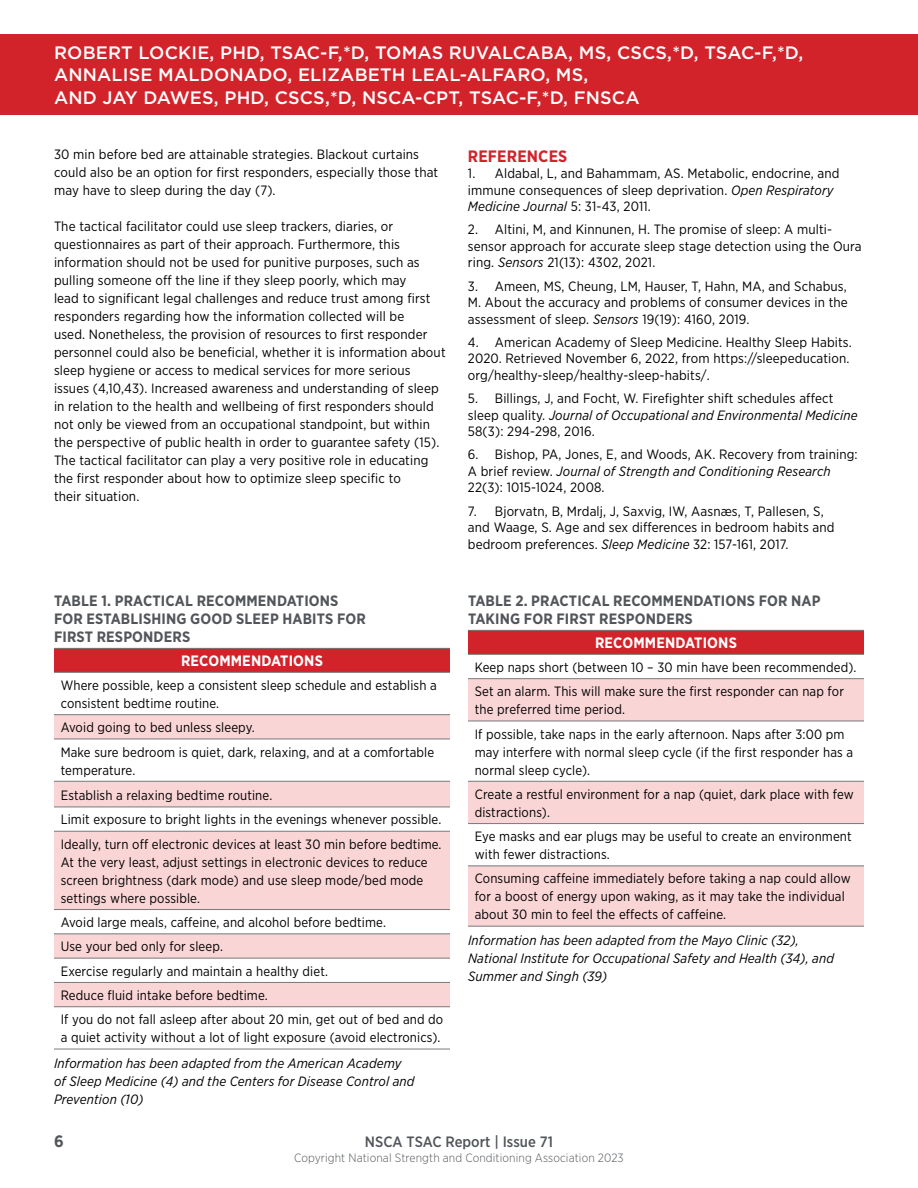
<style>
.page{position:relative;width:918px;height:1188px;background:#fff}
.page>*{position:absolute;margin:0;border:0;box-sizing:border-box;transform-origin:0 0}
.t1{font:500 18px/22.5px "Gotham";letter-spacing:.01em;color:#fff}
.t2{font:700 16.5px "Gotham Narrow";letter-spacing:.01em;color:#d2232a}
.t3{font:700 16.5px "Gotham Narrow";color:#52555a}
.t4{font:700 15px/18px "Gotham Narrow";letter-spacing:.01em;color:#52555a}
.t5{font:700 15px "Gotham Narrow";letter-spacing:.01em;color:#fff}
.t6{font:500 15px "Gotham Narrow";color:#52555a}
.t7{font:13.5px/18px "Gotham Narrow";letter-spacing:.01em;color:#000}
.t8{font:italic 13.5px/18px "Gotham Narrow";letter-spacing:.01em;color:#000}
.t9{font:300 12px "Gotham Narrow";letter-spacing:.01em;color:#52555a}
.s1{font-style:italic}
</style>
<div class="page">
<div style="left:0;top:34px;width:918px;height:81px;background:#d2232a"></div>
<div style="left:54px;top:648px;width:396px;height:24px;background:#d2232a"></div>
<svg style="left:54px;top:1007px;width:396px;height:42px"></svg>
<svg style="left:54px;top:715px;width:396px;height:291px;fill:#fad5d6"></svg>
<hr style="left:54px;top:714px;width:396px;height:1px;background:#76797c">
<hr style="left:54px;top:1049px;width:396px;height:1px;background:#76797c">
<hr style="left:54px;top:648px;width:396px;height:1px;background:#76797c">
<hr style="left:54px;top:672px;width:396px;height:1px;background:#76797c">
<hr style="left:54px;top:739px;width:396px;height:1px;background:#76797c">
<hr style="left:54px;top:781px;width:396px;height:1px;background:#76797c">
<hr style="left:54px;top:807px;width:396px;height:1px;background:#76797c">
<hr style="left:54px;top:831px;width:396px;height:1px;background:#76797c">
<hr style="left:54px;top:909px;width:396px;height:1px;background:#76797c">
<hr style="left:54px;top:933px;width:396px;height:1px;background:#76797c">
<hr style="left:54px;top:958px;width:396px;height:1px;background:#76797c">
<hr style="left:54px;top:982px;width:396px;height:1px;background:#76797c">
<hr style="left:54px;top:1006px;width:396px;height:1px;background:#76797c">
<div style="left:468px;top:630px;width:396px;height:24px;background:#d2232a"></div>
<svg style="left:468px;top:679px;width:396px;height:247px;fill:#fad5d6"></svg>
<hr style="left:468px;top:678px;width:396px;height:1px;background:#76797c">
<hr style="left:468px;top:926px;width:396px;height:1px;background:#76797c">
<hr style="left:468px;top:630px;width:396px;height:1px;background:#76797c">
<hr style="left:468px;top:654px;width:396px;height:1px;background:#76797c">
<hr style="left:468px;top:721px;width:396px;height:1px;background:#76797c">
<hr style="left:468px;top:781px;width:396px;height:1px;background:#76797c">
<hr style="left:468px;top:823px;width:396px;height:1px;background:#76797c">
<hr style="left:468px;top:865px;width:396px;height:1px;background:#76797c">
<h1 class="t1" style="left:54px;top:41px;width:751px">ROBERT LOCKIE, PHD, TSAC-F,*D, TOMAS RUVALCABA, MS, CSCS,*D, TSAC-F,*D,<br>ANNALISE MALDONADO, ELIZABETH LEAL-ALFARO, MS,<br>AND JAY DAWES, PHD, CSCS,*D, NSCA-CPT, TSAC-F,*D, FNSCA</h1>
<p class="t7" style="left:54px;top:145px;width:386px">30 min before bed are attainable strategies. Blackout curtains could also be an option for first responders, especially those that may have to sleep during the day (7).</p>
<p class="t7" style="left:54px;top:217px;width:393px">The tactical facilitator could use sleep trackers, diaries, or questionnaires as part of their approach. Furthermore, this information should not be used for punitive purposes, such as pulling someone off the line if they sleep poorly, which may<br>lead to significant legal challenges and reduce trust among first responders regarding how the information collected will be<br>used. Nonetheless, the provision of resources to first responder personnel could also be beneficial, whether it is information about sleep hygiene or access to medical services for more serious issues (4,10,43). Increased awareness and understanding of sleep in relation to the health and wellbeing of first responders should not only be viewed from an occupational standpoint, but within the perspective of public health in order to guarantee safety (15).<br>The tactical facilitator can play a very positive role in educating the first responder about how to optimize sleep specific to<br>their situation.</p>
<p class="t4" style="left:54px;top:592px;width:313px">TABLE 1. PRACTICAL RECOMMENDATIONS<br>FOR ESTABLISHING GOOD SLEEP HABITS FOR<br>FIRST RESPONDERS</p>
<p class="t5" style="left:181px;top:651px;width:143px">RECOMMENDATIONS</p>
<p class="t7" style="left:61px;top:676px;width:378px">Where possible, keep a consistent sleep schedule and establish a consistent bedtime routine.</p>
<p class="t7" style="left:61px;top:715px;width:375px;line-height:24.3px">Avoid going to bed unless sleepy.<br>Make sure bedroom is quiet, dark, relaxing, and at a comfortable</p>
<p class="t7" style="left:61px;top:757px;width:382px;line-height:24.8px">temperature.<br>Establish a relaxing bedtime routine.<br>Limit exposure to bright lights in the evenings whenever possible.<br>Ideally, turn off electronic devices at least 30 min before bedtime.</p>
<p class="t7" style="left:61px;top:853px;width:368px">At the very least, adjust settings in electronic devices to reduce screen brightness (dark mode) and use sleep mode/bed mode settings where possible.</p>
<p class="t7" style="left:61px;top:910px;width:384px;line-height:24.3px">Avoid large meals, caffeine, and alcohol before bedtime.<br>Use your bed only for sleep.<br>Exercise regularly and maintain a healthy diet.<br>Reduce fluid intake before bedtime.<br>If you do not fall asleep after about 20 min, get out of bed and do</p>
<p class="t7" style="left:61px;top:1028px;width:381px">a quiet activity without a lot of light exposure (avoid electronics).</p>
<p class="t8" style="left:54px;top:1054px;width:362px">Information has been adapted from the American Academy of Sleep Medicine (4) and the Centers for Disease Control and<br>Prevention (10)</p>
<p class="t2" style="left:468px;top:145px;width:101px">REFERENCES</p>
<p class="t7" style="left:468px;top:165px;width:373px;line-height:16.5px">1. Aldabal, L, and Bahammam, AS. Metabolic, endocrine, and immune consequences of sleep deprivation. <span class="s1">Open Respiratory<br>Medicine Journal</span> 5: 31-43, 2011.</p>
<p class="t7" style="left:468px;top:221px;width:395px;line-height:16.5px">2. Altini, M, and Kinnunen, H. The promise of sleep: A multi&shy;sensor approach for accurate sleep stage detection using the Oura ring. <span class="s1">Sensors</span> 21(13): 4302, 2021.</p>
<p class="t7" style="left:468px;top:277px;width:381px;line-height:16.5px;text-align:justify">3. Ameen, MS, Cheung, LM, Hauser, T, Hahn, MA, and Schabus, M. About the accuracy and problems of consumer devices in the assessment of sleep. <span class="s1">Sensors</span> 19(19): 4160, 2019.</p>
<p class="t7" style="left:468px;top:334px;width:385px;line-height:16.5px">4. American Academy of Sleep Medicine. Healthy Sleep Habits.<br>2020. Retrieved November 6, 2022, from https://sleepeducation. org/healthy-sleep/healthy-sleep-habits/.</p>
<p class="t7" style="left:468px;top:390px;width:391px;line-height:16.5px">5. Billings, J, and Focht, W. Firefighter shift schedules affect sleep quality. <span class="s1">Journal of Occupational and Environmental Medicine<br></span>58(3): 294-298, 2016.</p>
<p class="t7" style="left:468px;top:446px;width:391px;line-height:16.5px">6. Bishop, PA, Jones, E, and Woods, AK. Recovery from training:<br>A brief review. <span class="s1">Journal of Strength and Conditioning Research<br></span>22(3): 1015-1024, 2008.</p>
<p class="t7" style="left:468px;top:502px;width:368px;line-height:16.5px">7. Bjorvatn, B, Mrdalj, J, Saxvig, IW, Aasnæs, T, Pallesen, S, and Waage, S. Age and sex differences in bedroom habits and bedroom preferences. <span class="s1">Sleep Medicine</span> 32: 157-161, 2017.</p>
<p class="t4" style="left:468px;top:592px;width:354px">TABLE 2. PRACTICAL RECOMMENDATIONS FOR NAP<br>TAKING FOR FIRST RESPONDERS</p>
<p class="t5" style="left:595px;top:633px;width:143px">RECOMMENDATIONS</p>
<p class="t7" style="left:475px;top:655px;width:383px;line-height:24.3px">Keep naps short (between 10 – 30 min have been recommended).<br>Set an alarm. This will make sure the first responder can nap for</p>
<p class="t7" style="left:475px;top:697px;width:371px;line-height:24.3px">the preferred time period.<br>If possible, take naps in the early afternoon. Naps after 3:00 pm</p>
<p class="t7" style="left:475px;top:743px;width:380px">may interfere with normal sleep cycle (if the first responder has a normal sleep cycle).</p>
<p class="t7" style="left:475px;top:785px;width:380px">Create a restful environment for a nap (quiet, dark place with few distractions).</p>
<p class="t7" style="left:475px;top:827px;width:379px">Eye masks and ear plugs may be useful to create an environment with fewer distractions.</p>
<p class="t7" style="left:475px;top:869px;width:377px">Consuming caffeine immediately before taking a nap could allow for a boost of energy upon waking, as it may take the individual about 30 min to feel the effects of caffeine.</p>
<p class="t8" style="left:468px;top:931px;width:368px">Information has been adapted from the Mayo Clinic (32),<br>National Institute for Occupational Safety and Health (34), and<br>Summer and Singh (39)</p>
<p class="t3" style="left:54px;top:1130px;width:11px">6</p>
<p class="t6" style="left:365px;top:1132px;width:190px">NSCA TSAC Report | Issue 71</p>
<p class="t9" style="left:294px;top:1150px;width:331px">Copyright National Strength and Conditioning Association 2023</p>
</div>
